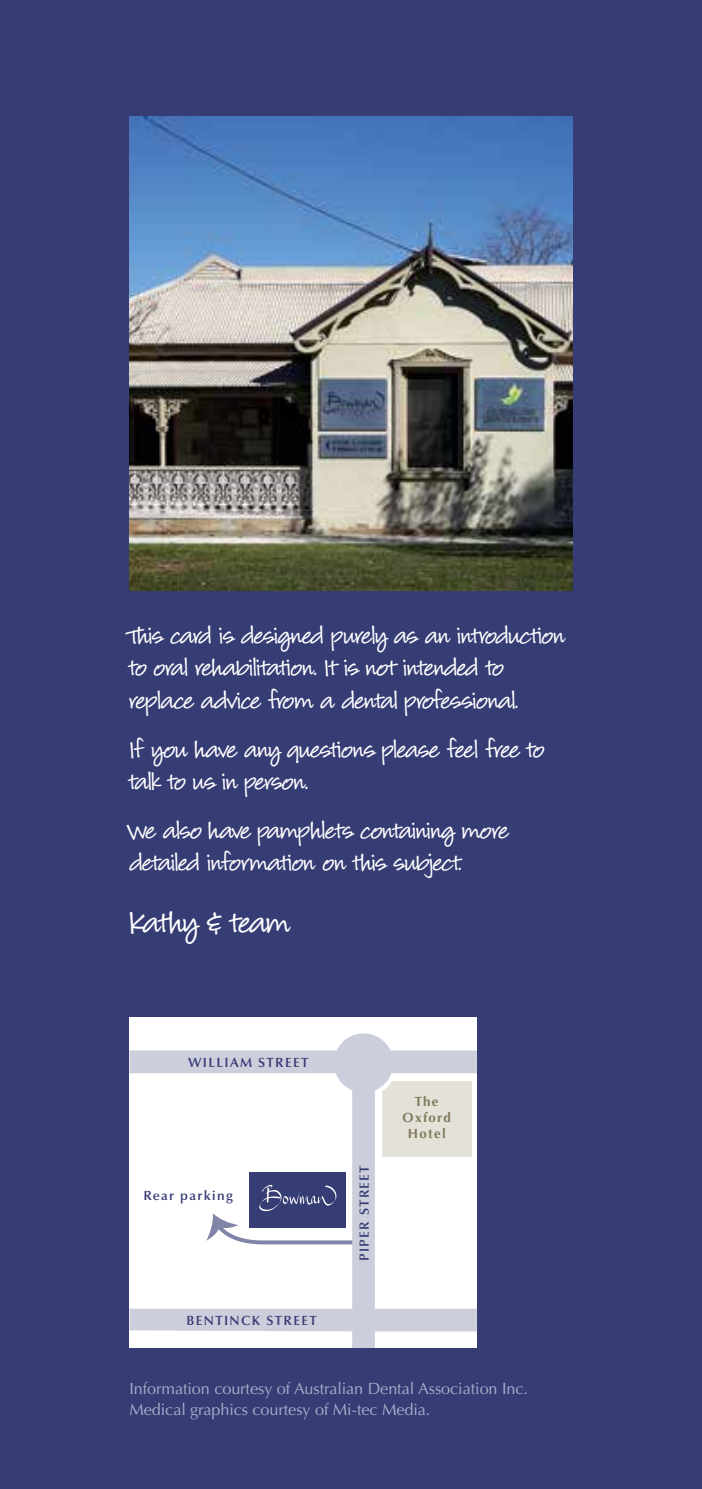
<style>
.page{position:relative;width:702px;height:1489px;background:#fff}
.page>*{position:absolute;margin:0;border:0;box-sizing:border-box;transform-origin:0 0}
.t1{font:35px "Louisiana";letter-spacing:-.07em;color:#fff}
.t2{font:27.5px/32.5px "Louisiana";letter-spacing:-.035em;color:#fff}
.t3{font:16.25px/21.2px "Optima";letter-spacing:-.005em;color:#acadca}
.t4{font:600 13.25px "Optima";letter-spacing:.1em;color:#363c74}
.t5{font:700 13.25px/16px "Optima";letter-spacing:.1em;color:#81795d;text-align:center}
</style>
<div class="page">
<div style="left:0;top:0;width:702px;height:1488px;background:#363c74"></div>
<img style="left:129px;top:117px;width:443px;height:473px">
<div style="left:129px;top:1017px;width:348px;height:330px;background:#fff"></div>
<svg style="left:129px;top:1033px;width:348px;height:314px"></svg>
<svg style="left:379px;top:1078px;width:93px;height:78px;background:#e5e3da"></svg>
<div style="left:249px;top:1172px;width:96px;height:55px;background:#363c74"></div>
<svg style="left:206px;top:1184px;width:150px;height:62px"></svg>
<p class="t2" style="left:129px;top:622px;width:438px">This card is designed purely as an introduction to oral rehabilitation. It is not intended to replace advice from a dental professional.</p>
<p class="t2" style="left:129px;top:736px;width:417px">If you have any questions please feel free to talk to us in person.</p>
<p class="t2" style="left:129px;top:817px;width:381px">We also have pamphlets containing more detailed information on this subject.</p>
<p class="t1" style="left:129px;top:905px;width:162px">Kathy &amp; team</p>
<p class="t4" style="left:188px;top:1055px;width:122px">WILLIAM STREET</p>
<p class="t4" style="left:143px;top:1187px;width:91px">Rear parking</p>
<p class="t4" style="left:187px;top:1312px;width:132px">BENTINCK STREET</p>
<p class="t4" style="left:356px;top:1261px;width:98px;rotate:-90deg">PIPER STREET</p>
<p class="t5" style="left:402px;top:1093px;width:50px">The<br>Oxford<br>Hotel</p>
<p class="t3" style="left:129px;top:1377px;width:400px">Information courtesy of Australian Dental Association Inc.<br>Medical graphics courtesy of Mi-tec Media.</p>
</div>
